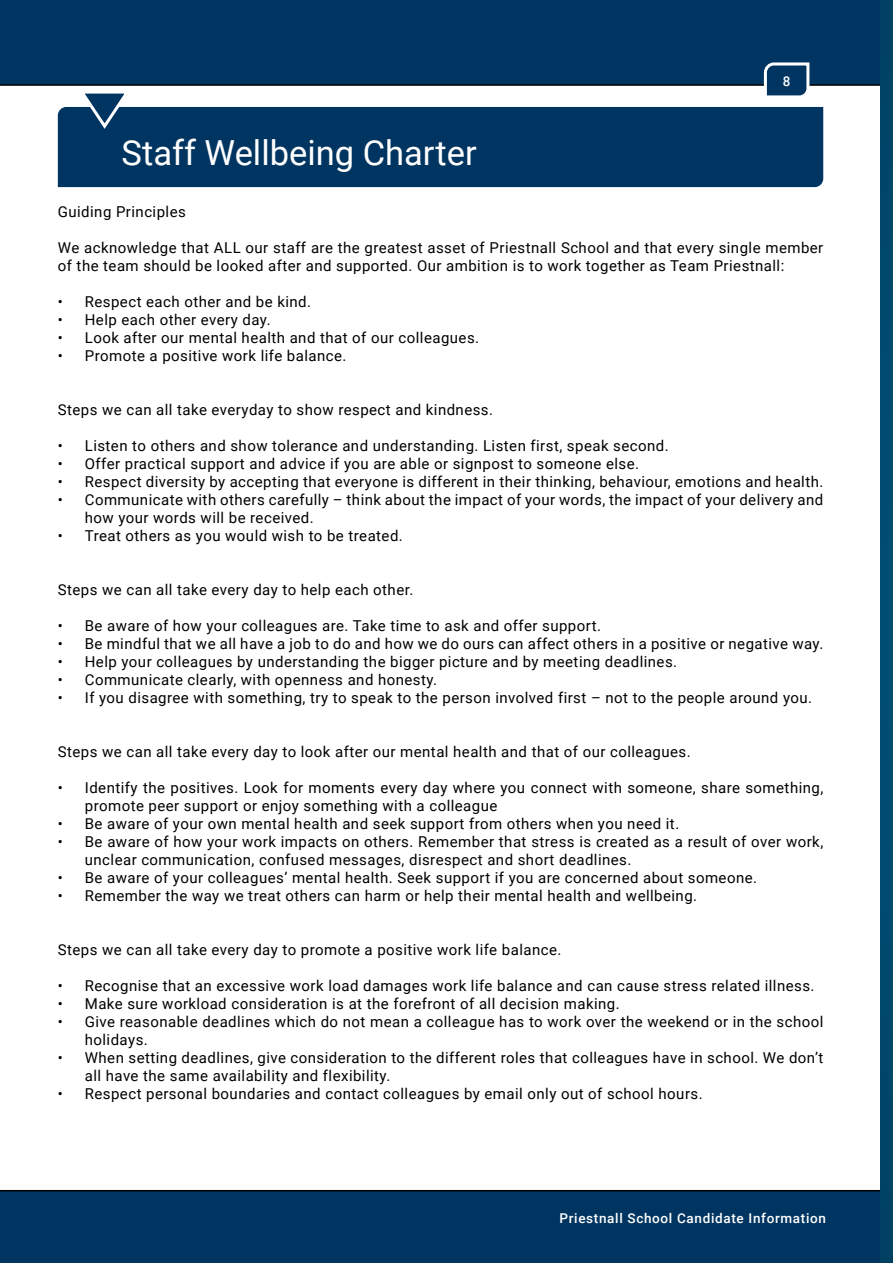
<style>
.page{position:relative;width:893px;height:1263px;background:#003561}
.page>*{position:absolute;margin:0;border:0;box-sizing:border-box;transform-origin:0 0}
.t1{font:34.5px "Roboto";color:#fff}
.t2{font:15px/18px "Roboto";letter-spacing:.03em;color:#000}
.t3{font:500 13.5px "Roboto";letter-spacing:.05em;color:#fff}
</style>
<div class="page">
<div style="left:0;top:84px;width:880px;height:1107px;background:#fff"></div>
<svg style="left:58px;top:107px;width:765px;height:80px"></svg>
<svg style="left:76px;top:89px;width:57px;height:41px"></svg>
<div style="left:880px;top:0;width:13px;height:1263px;background:#00496e"></div>
<svg style="left:762px;top:62px;width:49px;height:38px"></svg>
<h1 class="t1" style="left:122px;top:128px;width:357px">Staff Wellbeing Charter</h1>
<p class="t3" style="left:783px;top:71px;width:9px">8</p>
<p class="t2" style="left:58px;top:202px;width:129px">Guiding Principles</p>
<p class="t2" style="left:58px;top:238px;width:767px">We acknowledge that ALL our staff are the greatest asset of Priestnall School and that every single member of the team should be looked after and supported. Our ambition is to work together as Team Priestnall:</p>
<p class="t2" style="left:58px;top:292px;width:255px">• Respect each other and be kind.</p>
<p class="t2" style="left:58px;top:310px;width:214px">• Help each other every day.</p>
<p class="t2" style="left:58px;top:328px;width:423px">• Look after our mental health and that of our colleagues.</p>
<p class="t2" style="left:58px;top:346px;width:290px">• Promote a positive work life balance.</p>
<p class="t2" style="left:58px;top:400px;width:437px">Steps we can all take everyday to show respect and kindness.</p>
<p class="t2" style="left:58px;top:436px;width:612px">• Listen to others and show tolerance and understanding. Listen first, speak second.</p>
<p class="t2" style="left:58px;top:454px;width:583px">• Offer practical support and advice if you are able or signpost to someone else.</p>
<p class="t2" style="left:58px;top:472px;width:767px">• Respect diversity by accepting that everyone is different in their thinking, behaviour, emotions and health.</p>
<p class="t2" style="left:85px;top:490px;width:740px;text-indent:-27px">• Communicate with others carefully – think about the impact of your words, the impact of your delivery and how your words will be received.</p>
<p class="t2" style="left:58px;top:526px;width:347px">• Treat others as you would wish to be treated.</p>
<p class="t2" style="left:58px;top:580px;width:357px">Steps we can all take every day to help each other.</p>
<p class="t2" style="left:58px;top:616px;width:545px">• Be aware of how your colleagues are. Take time to ask and offer support.</p>
<p class="t2" style="left:58px;top:634px;width:767px">• Be mindful that we all have a job to do and how we do ours can affect others in a positive or negative way.</p>
<p class="t2" style="left:58px;top:652px;width:621px">• Help your colleagues by understanding the bigger picture and by meeting deadlines.</p>
<p class="t2" style="left:58px;top:670px;width:381px">• Communicate clearly, with openness and honesty.</p>
<p class="t2" style="left:58px;top:688px;width:756px">• If you disagree with something, try to speak to the person involved first – not to the people around you.</p>
<p class="t2" style="left:58px;top:742px;width:634px">Steps we can all take every day to look after our mental health and that of our colleagues.</p>
<p class="t2" style="left:85px;top:778px;width:740px;text-indent:-27px">• Identify the positives. Look for moments every day where you connect with someone, share something, promote peer support or enjoy something with a colleague</p>
<p class="t2" style="left:58px;top:814px;width:623px">• Be aware of your own mental health and seek support from others when you need it.</p>
<p class="t2" style="left:85px;top:832px;width:740px;text-indent:-27px">• Be aware of how your work impacts on others. Remember that stress is created as a result of over work, unclear communication, confused messages, disrespect and short deadlines.</p>
<p class="t2" style="left:58px;top:868px;width:701px">• Be aware of your colleagues’ mental health. Seek support if you are concerned about someone.</p>
<p class="t2" style="left:58px;top:886px;width:641px">• Remember the way we treat others can harm or help their mental health and wellbeing.</p>
<p class="t2" style="left:58px;top:940px;width:505px">Steps we can all take every day to promote a positive work life balance.</p>
<p class="t2" style="left:58px;top:976px;width:758px">• Recognise that an excessive work load damages work life balance and can cause stress related illness.</p>
<p class="t2" style="left:58px;top:994px;width:563px">• Make sure workload consideration is at the forefront of all decision making.</p>
<p class="t2" style="left:85px;top:1012px;width:740px;text-indent:-27px">• Give reasonable deadlines which do not mean a colleague has to work over the weekend or in the school holidays.</p>
<p class="t2" style="left:85px;top:1048px;width:740px;text-indent:-27px">• When setting deadlines, give consideration to the different roles that colleagues have in school. We don’t all have the same availability and flexibility.</p>
<p class="t2" style="left:58px;top:1084px;width:646px">• Respect personal boundaries and contact colleagues by email only out of school hours.</p>
<p class="t3" style="left:559px;top:1208px;width:268px">Priestnall School Candidate Information</p>
</div>
